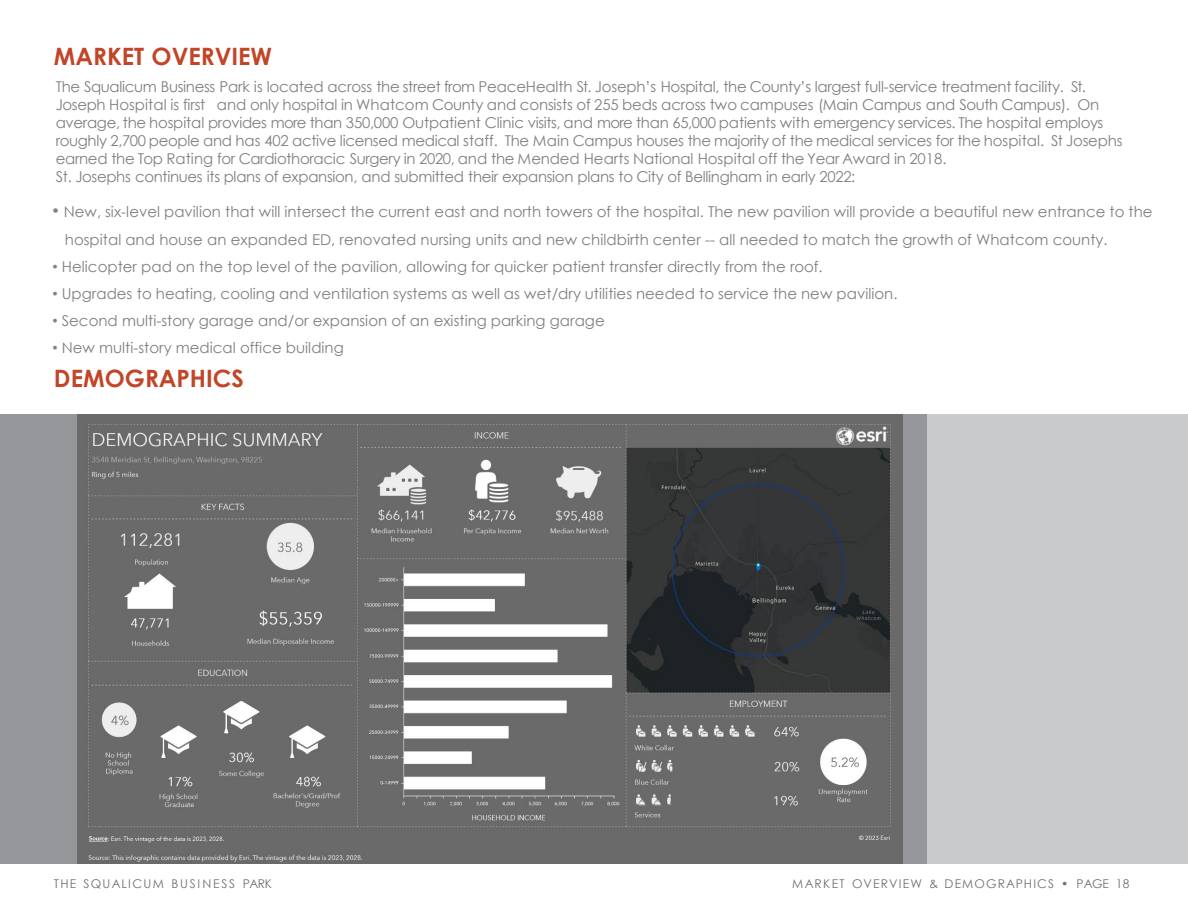
<style>
.page{position:relative;width:1188px;height:918px;background:#fff}
.page>*{position:absolute;margin:0;border:0;box-sizing:border-box;transform-origin:0 0}
.t1{font:700 24px "Century Gothic";color:#c14628}
.t2{font:15px/18px "Century Gothic";letter-spacing:-.005em;color:#7f7f7f}
.t3{font:12px "Century Gothic";letter-spacing:.095em;color:#6f7073}
.s1{font-family:"Arial";font-size:18px}
.s2{font-family:"Arial"}
</style>
<div class="page">
<div style="left:927px;top:414px;width:261px;height:450px;background:#c9cacc"></div>
<div style="left:0;top:414px;width:927px;height:450px;background:#95979a"></div>
<img style="left:78px;top:414px;width:825px;height:450px">
<p class="t1" style="left:54px;top:38px;width:220px">MARKET OVERVIEW</p>
<p class="t2" style="left:56px;top:78px;width:1068px">The Squalicum Business Park is located across the street from PeaceHealth St. Joseph’s Hospital, the County’s largest full-service treatment facility. St.<br>Joseph Hospital is first and only hospital in Whatcom County and consists of 255 beds across two campuses (Main Campus and South Campus). On average, the hospital provides more than 350,000 Outpatient Clinic visits, and more than 65,000 patients with emergency services. The hospital employs roughly 2,700 people and has 402 active licensed medical staff. The Main Campus houses the majority of the medical services for the hospital. St Josephs earned the Top Rating for Cardiothoracic Surgery in 2020, and the Mended Hearts National Hospital off the Year Award in 2018.</p>
<p class="t2" style="left:56px;top:168px;width:801px">St. Josephs continues its plans of expansion, and submitted their expansion plans to City of Bellingham in early 2022:</p>
<p class="t2" style="left:52px;top:202px;width:1102px"><span class="s1">•</span> New, six-level pavilion that will intersect the current east and north towers of the hospital. The new pavilion will provide a beautiful new entrance to the</p>
<p class="t2" style="left:65px;top:231px;width:1044px">hospital and house an expanded ED, renovated nursing units and new childbirth center -- all needed to match the growth of Whatcom county.</p>
<p class="t2" style="left:52px;top:258px;width:772px"><span class="s2">•</span> Helicopter pad on the top level of the pavilion, allowing for quicker patient transfer directly from the roof.</p>
<p class="t2" style="left:52px;top:285px;width:847px"><span class="s2">•</span> Upgrades to heating, cooling and ventilation systems as well as wet/dry utilities needed to service the new pavilion.</p>
<p class="t2" style="left:52px;top:312px;width:554px"><span class="s2">•</span> Second multi-story garage and/or expansion of an existing parking garage</p>
<p class="t2" style="left:52px;top:339px;width:293px"><span class="s2">•</span> New multi-story medical office building</p>
<p class="t1" style="left:54px;top:360px;width:192px">DEMOGRAPHICS</p>
<p class="t3" style="left:54px;top:875px;width:219px">THE SQUALICUM BUSINESS PARK</p>
<p class="t3" style="left:792px;top:875px;width:339px">MARKET OVERVIEW &amp; DEMOGRAPHICS • PAGE 18</p>
</div>
